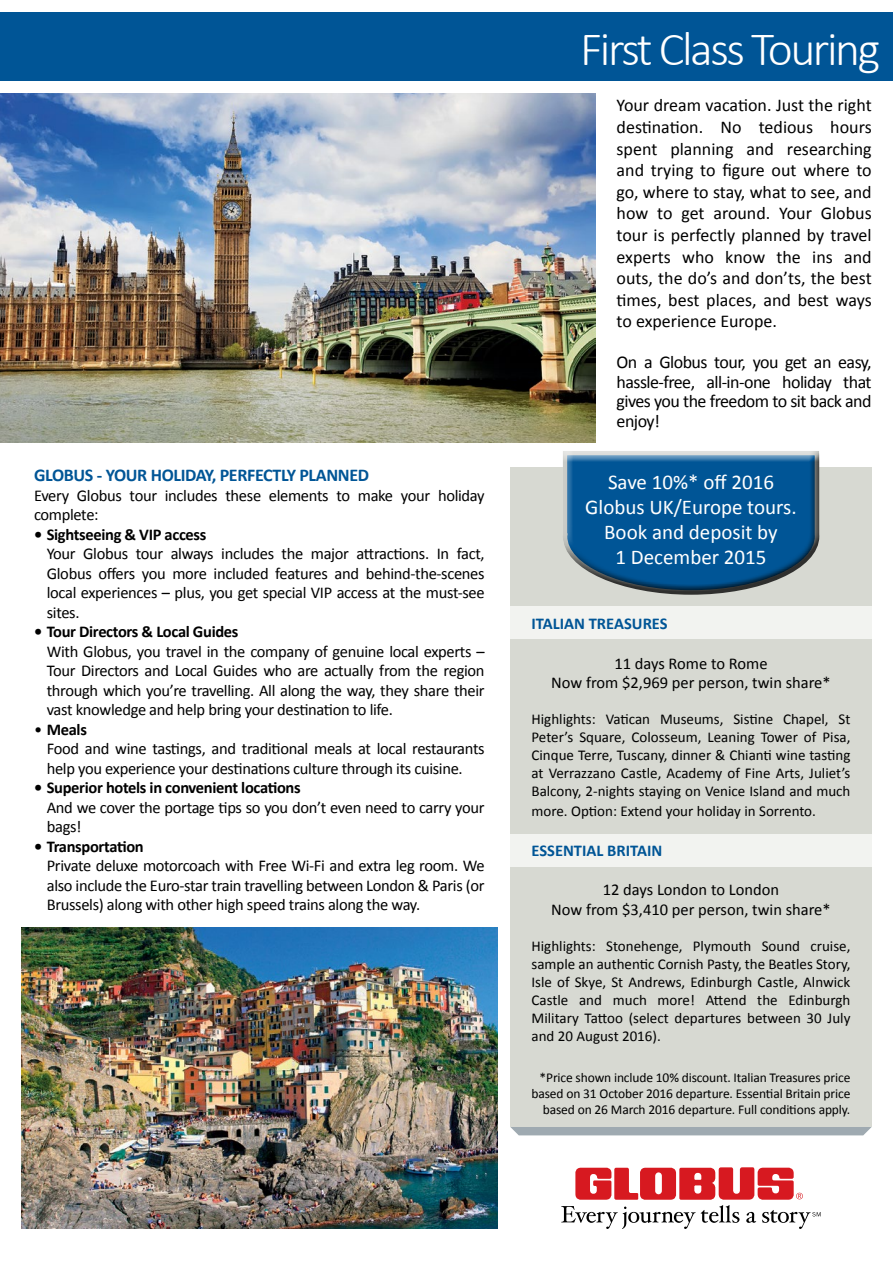
<style>
.page{position:relative;width:893px;height:1263px;background:#fff}
.page>*{position:absolute;margin:0;border:0;box-sizing:border-box;transform-origin:0 0}
.t1{font:300 48px "Calibri";letter-spacing:-.05em;color:#fff}
.t2{font:21px/25.2px "Calibri";color:#fff;text-align:center}
.t3{font:18px/21.6px "Calibri";letter-spacing:-.025em;color:#000;text-align:justify}
.t4{font:700 18px "Calibri";letter-spacing:-.02em;color:#005596}
.t5{font:16.5px/19.5px "Calibri";letter-spacing:-.02em;color:#000}
.t6{font:16.5px/19.8px "Calibri";color:#000;text-align:center}
.t7{font:700 16.5px "Calibri";letter-spacing:-.02em;color:#000}
.t8{font:700 16.5px "Calibri";color:#005596}
.t9{font:15px/18px "Calibri";color:#000;text-align:justify}
.t10{font:13.5px/16.2px "Calibri";letter-spacing:-.01em;color:#000;text-align:right}
.s1{font-weight:700}
</style>
<div class="page">
<svg style="left:561px;top:1167px;width:260px;height:62px"></svg>
<img style="left:0;top:94px;width:595px;height:348px">
<div style="left:0;top:13px;width:893px;height:68px;background:#005596"></div>
<div style="left:510px;top:1127px;width:362px;height:8px;background:#9faab1"></div>
<img style="left:21px;top:927px;width:476px;height:302px">
<div style="left:510px;top:468px;width:362px;height:659px;background:#d7d9d2"></div>
<div style="left:510px;top:606px;width:362px;height:33px;background:#f2f3f0"></div>
<div style="left:552px;top:440px;width:276px;height:117px;background:#fff;opacity:.75"></div>
<div style="left:559px;top:443px;width:271px;height:153px;background:#000;opacity:.75"></div>
<div style="left:510px;top:834px;width:362px;height:33px;background:#f2f3f0"></div>
<p class="t4" style="left:34px;top:464px;width:337px">GLOBUS - YOUR HOLIDAY, PERFECTLY PLANNED</p>
<p class="t5" style="left:34px;top:486px;width:452px">Every Globus tour includes these elements to make your holiday complete:</p>
<p class="t7" style="left:34px;top:524px;width:174px">• Sightseeing &amp; VIP access</p>
<p class="t5" style="left:47px;top:544px;width:439px;text-align:justify">Your Globus tour always includes the major attractions. In fact, Globus offers you more included features and behind-the-scenes local experiences – plus, you get special VIP access at the must-see sites.</p>
<p class="t7" style="left:34px;top:621px;width:206px">• Tour Directors &amp; Local Guides</p>
<p class="t5" style="left:47px;top:642px;width:439px;text-align:justify">With Globus, you travel in the company of genuine local experts – Tour Directors and Local Guides who are actually from the region through which you’re travelling. All along the way, they share their vast knowledge and help bring your destination to life.</p>
<p class="t5" style="left:47px;top:720px;width:439px;text-indent:-13px">• <span class="s1">Meals<br></span>Food and wine tastings, and traditional meals at local restaurants help you experience your destinations culture through its cuisine.</p>
<p class="t7" style="left:34px;top:777px;width:268px">• Superior hotels in convenient locations</p>
<p class="t5" style="left:47px;top:798px;width:439px">And we cover the portage tips so you don’t even need to carry your bags!</p>
<p class="t7" style="left:34px;top:836px;width:111px">• Transportation</p>
<p class="t5" style="left:47px;top:856px;width:439px;text-align:justify">Private deluxe motorcoach with Free Wi-Fi and extra leg room. We also include the Euro-star train travelling between London &amp; Paris (or Brussels) along with other high speed trains along the way.</p>
<h1 class="t1" style="left:580px;top:19px;width:302px">First Class Touring</h1>
<p class="t3" style="left:617px;top:95px;width:257px">Your dream vacation. Just the right destination. No tedious hours spent planning and researching and trying to figure out where to go, where to stay, what to see, and how to get around. Your Globus tour is perfectly planned by travel experts who know the ins and outs, the do’s and don’ts, the best times, best places, and best ways to experience Europe.</p>
<p class="t3" style="left:617px;top:353px;width:257px;line-height:19.5px">On a Globus tour, you get an easy, hassle-free, all-in-one holiday that gives you the freedom to sit back and enjoy!</p>
<p class="t2" style="left:585px;top:469px;width:213px">Save 10%* off 2016<br>Globus UK/Europe tours.<br>Book and deposit by<br>1 December 2015</p>
<p class="t8" style="left:531px;top:613px;width:138px">ITALIAN TREASURES</p>
<p class="t6" style="left:551px;top:653px;width:281px">11 days Rome to Rome<br>Now from $2,969 per person, twin share*</p>
<p class="t9" style="left:531px;top:710px;width:320px">Highlights: Vatican Museums, Sistine Chapel, St Peter’s Square, Colosseum, Leaning Tower of Pisa, Cinque Terre, Tuscany, dinner &amp; Chianti wine tasting at Verrazzano Castle, Academy of Fine Arts, Juliet’s Balcony, 2-nights staying on Venice Island and much</p>
<p class="t9" style="left:531px;top:802px;width:286px">more. Option: Extend your holiday in Sorrento.</p>
<p class="t8" style="left:531px;top:840px;width:132px">ESSENTIAL BRITAIN</p>
<p class="t6" style="left:551px;top:880px;width:281px">12 days London to London<br>Now from $3,410 per person, twin share*</p>
<p class="t9" style="left:531px;top:937px;width:320px">Highlights: Stonehenge, Plymouth Sound cruise, sample an authentic Cornish Pasty, the Beatles Story, Isle of Skye, St Andrews, Edinburgh Castle, Alnwick Castle and much more! Attend the Edinburgh Military Tattoo (select departures between 30 July and 20 August 2016).</p>
<p class="t10" style="left:532px;top:1069px;width:320px">*Price shown include 10% discount. Italian Treasures price based on 31 October 2016 departure. Essential Britain price based on 26 March 2016 departure. Full conditions apply.</p>
</div>
